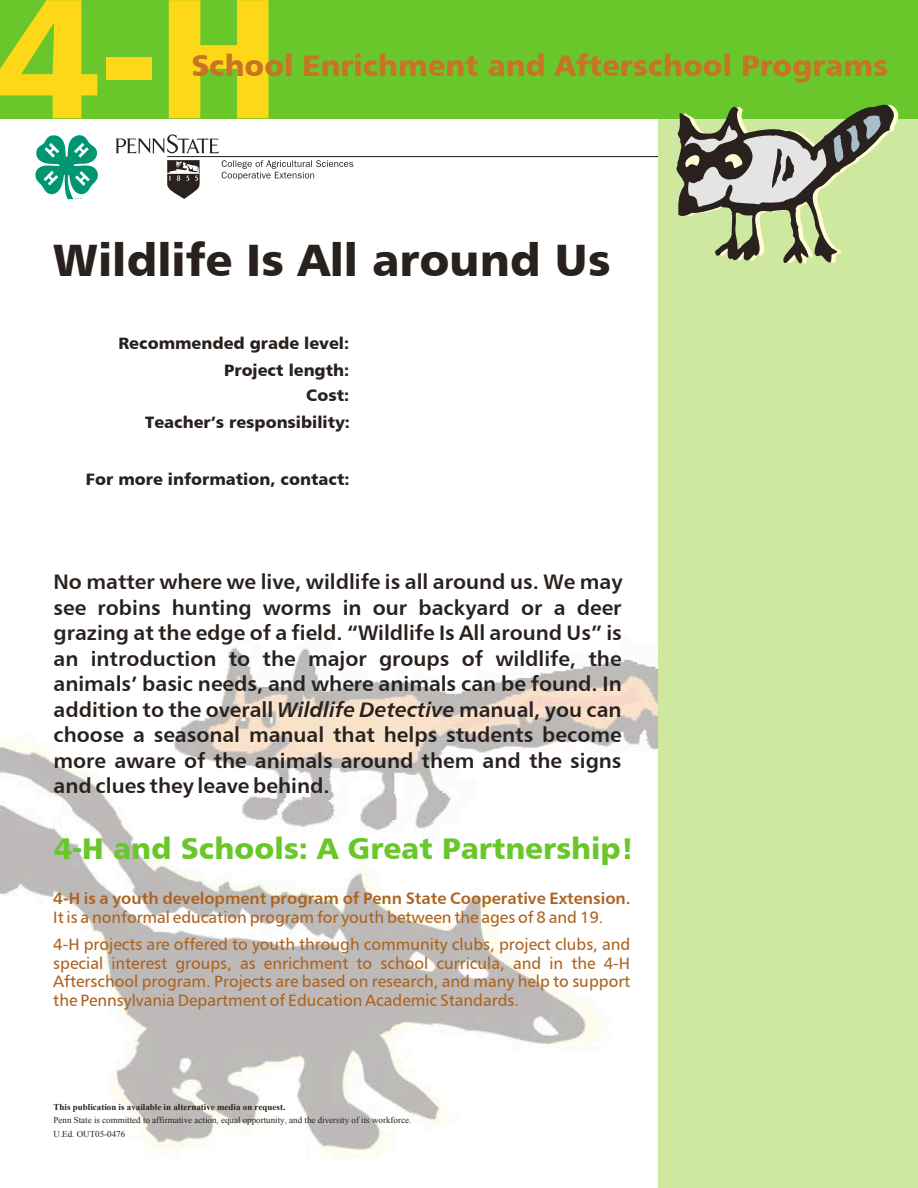
<style>
.page{position:relative;width:918px;height:1188px;background:#fff}
.page>*{position:absolute;margin:0;border:0;box-sizing:border-box;transform-origin:0 0}
.t1{font:170.1px "Humanist 777 BT Black B";color:#fdd818}
.t2{font:45.45px "Humanist 777 BT Black B";color:#28211d}
.t3{font:30px "Humanist 777 BT Black B";color:#6ac72b}
.t4{font:29.7px "Humanist 777 BT Black B";color:#c97326}
.t5{font:21px/25.5px "Humanist 777 BT Bold B";color:#28211d;text-align:justify}
.t6{font:16.5px/18.9px "Humanist 777 BT Roman B";color:#ac6320}
.t7{font:16.5px "Humanist 777 BT Black B";color:#28211d}
.t8{font:16.5px "Humanist 777 BT Bold B";color:#ac6320}
.t9{font:9px/13.5px "Times New Roman";color:#28211d}
.t10{font:700 9px "Times New Roman";color:#28211d}
.s1{font-family:"Humanist 777 BT Bold Italic B"}
</style>
<div class="page">
<img style="left:0;top:647px;width:658px;height:512px">
<hr style="left:167px;top:156px;width:520px;height:1px;background:#28211d">
<svg style="left:116px;top:134px;width:103px;height:20px"></svg>
<svg style="left:167px;top:160px;width:33px;height:39px"></svg>
<svg style="left:222px;top:160px;width:131px;height:20px"></svg>
<div style="left:658px;top:0;width:260px;height:1188px;background:#cee89f"></div>
<div style="left:0;top:0;width:918px;height:118px;background:#6ac72b"></div>
<svg style="left:35px;top:135px;width:63px;height:64px"></svg>
<svg style="left:672px;top:104px;width:231px;height:160px"></svg>
<h1 class="t1" style="left:-5px;top:-51px;width:286px">4-H</h1>
<h3 class="t4" style="left:191px;top:46px;width:698px">School Enrichment and Afterschool Programs</h3>
<h2 class="t2" style="left:53px;top:231px;width:559px">Wildlife Is All around Us</h2>
<p class="t7" style="left:118px;top:332px;width:232px">Recommended grade level:</p>
<p class="t7" style="left:306px;top:385px;width:44px">Cost:</p>
<p class="t7" style="left:224px;top:359px;width:126px">Project length:</p>
<p class="t7" style="left:145px;top:411px;width:206px">Teacher’s responsibility:</p>
<p class="t7" style="left:86px;top:469px;width:265px">For more information, contact:</p>
<p class="t5" style="left:54px;top:568px;width:570px">No matter where we live, wildlife is all around us. We may see robins hunting worms in our backyard or a deer grazing at the edge of a field. “Wildlife Is All around Us” is an introduction to the major groups of wildlife, the animals’ basic needs, and where animals can be found. In addition to the overall <span class="s1">Wildlife Detective</span> manual, you can choose a seasonal manual that helps students become more aware of the animals around them and the signs and clues they leave behind.</p>
<h3 class="t3" style="left:54px;top:829px;width:582px">4-H and Schools: A Great Partnership!</h3>
<p class="t8" style="left:53px;top:888px;width:579px">4-H is a youth development program of Penn State Cooperative Extension.</p>
<p class="t6" style="left:53px;top:903px;width:579px;line-height:26.8px">It is a nonformal education program for youth between the ages of 8 and 19.<br>4-H projects are offered to youth through community clubs, project clubs, and</p>
<p class="t6" style="left:53px;top:953px;width:579px;text-align:justify">special interest groups, as enrichment to school curricula, and in the 4-H Afterschool program. Projects are based on research, and many help to support the Pennsylvania Department of Education Academic Standards.</p>
<p class="t10" style="left:54px;top:1102px;width:233px">This publication is available in alternative media on request.</p>
<p class="t9" style="left:54px;top:1113px;width:359px">Penn State is committed to affirmative action, equal opportunity, and the diversity of its workforce.<br>U.Ed. OUT05-0476</p>
</div>
